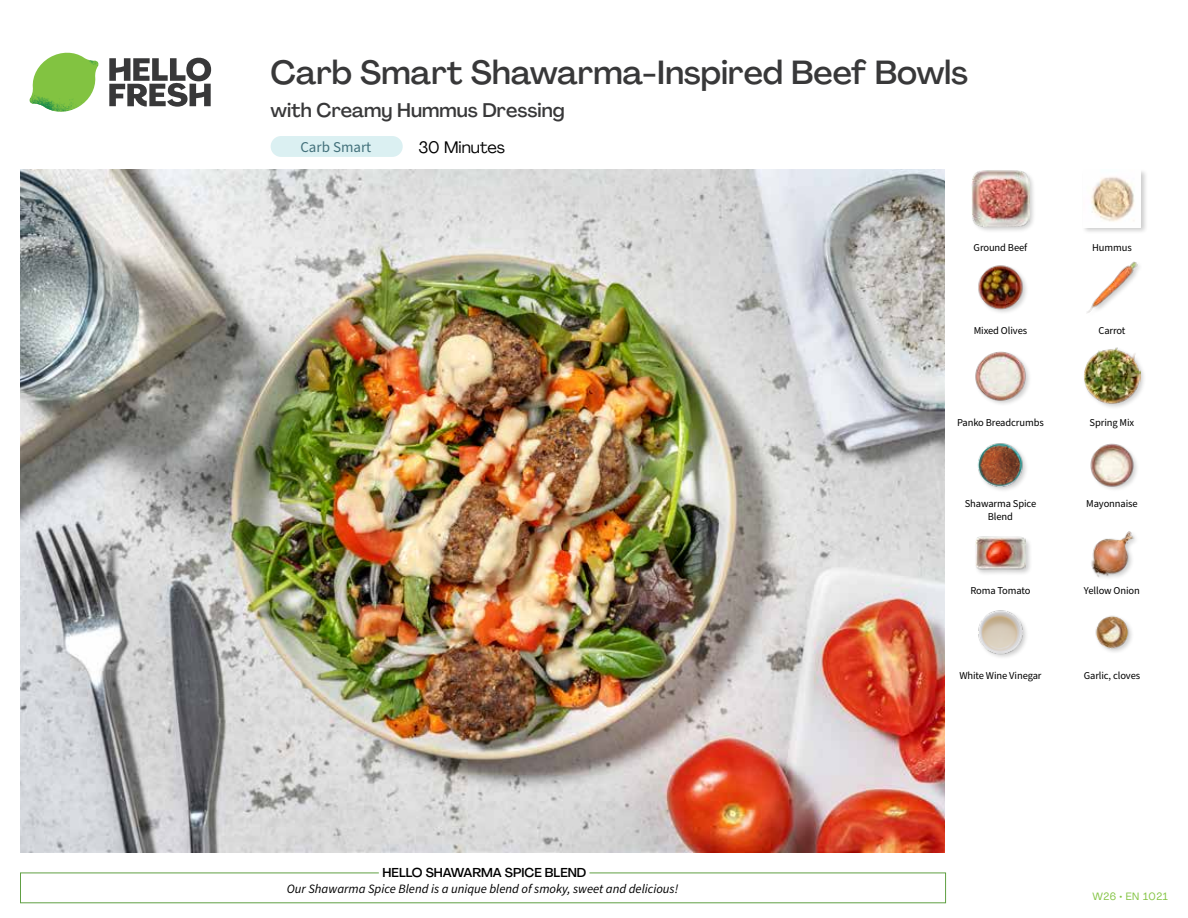
<style>
.page{position:relative;width:1188px;height:918px;background:#fff}
.page>*{position:absolute;margin:0;border:0;box-sizing:border-box;transform-origin:0 0}
.t1{font:500 33px "Agrandir";color:#383839}
.t2{font:500 19.5px "Agrandir";color:#383839}
.t3{font:16.5px "Agrandir";color:#000}
.t4{font:15px "Source Sans Pro";color:#43717b}
.t5{font:italic 12.75px "Source Sans Pro";color:#000}
.t6{font:500 12.75px "Agrandir";color:#000}
.t7{font:10.5px/13.5px "Source Sans Pro";letter-spacing:-.01em;color:#000;text-align:center}
.t8{font:10.5px "Agrandir";letter-spacing:.05em;color:#82c341}
</style>
<div class="page">
<svg style="left:109px;top:57px;width:102px;height:50px"></svg>
<svg style="left:34px;top:53px;width:62px;height:40px"></svg>
<img style="left:67px;top:53px;width:32px;height:26px">
<img style="left:33px;top:75px;width:59px;height:11px">
<img style="left:29px;top:79px;width:61px;height:33px">
<img style="left:65px;top:86px;width:27px;height:25px">
<div style="left:20px;top:873px;width:926px;height:30px;border:1px solid #609f43"></div>
<div style="left:379px;top:865px;width:210px;height:15px;background:#fff"></div>
<img style="left:21px;top:170px;width:924px;height:682px">
<div style="left:271px;top:136px;width:132px;height:21px;background:#dbf0f2;border-radius:10px"></div>
<img style="left:1095px;top:615px;width:37px;height:37px">
<img style="left:978px;top:610px;width:49px;height:48px">
<img style="left:1091px;top:531px;width:45px;height:47px">
<div style="left:974px;top:536px;width:59px;height:40px;background:#000;opacity:.2"></div>
<img style="left:975px;top:536px;width:51px;height:40px">
<img style="left:1090px;top:443px;width:47px;height:47px">
<img style="left:977px;top:443px;width:49px;height:47px">
<div style="left:1083px;top:346px;width:64px;height:64px;background:#000;opacity:.2"></div>
<img style="left:1083px;top:347px;width:58px;height:58px">
<img style="left:975px;top:351px;width:54px;height:53px">
<img style="left:1087px;top:261px;width:53px;height:52px">
<img style="left:978px;top:265px;width:49px;height:48px">
<div style="left:1082px;top:168px;width:66px;height:66px;background:#000;opacity:.2"></div>
<img style="left:1083px;top:170px;width:58px;height:57px">
<div style="left:971px;top:170px;width:65px;height:63px;background:#000;opacity:.2"></div>
<img style="left:972px;top:170px;width:57px;height:57px">
<h1 class="t1" style="left:271px;top:52px;width:699px">Carb Smart Shawarma-Inspired Beef Bowls</h1>
<h2 class="t2" style="left:271px;top:98px;width:295px">with Creamy Hummus Dressing</h2>
<h3 class="t4" style="left:300px;top:137px;width:72px">Carb Smart</h3>
<h3 class="t3" style="left:418px;top:137px;width:88px">30 Minutes</h3>
<p class="t7" style="left:974px;top:241px;width:55px">Ground Beef</p>
<p class="t7" style="left:1092px;top:241px;width:41px">Hummus</p>
<p class="t7" style="left:974px;top:324px;width:55px">Mixed Olives</p>
<p class="t7" style="left:1098px;top:324px;width:29px">Carrot</p>
<p class="t7" style="left:957px;top:416px;width:88px">Panko Breadcrumbs</p>
<p class="t7" style="left:1090px;top:416px;width:46px">Spring Mix</p>
<p class="t7" style="left:965px;top:497px;width:73px">Shawarma Spice<br>Blend</p>
<p class="t7" style="left:1086px;top:497px;width:53px">Mayonnaise</p>
<p class="t7" style="left:970px;top:584px;width:62px">Roma Tomato</p>
<p class="t7" style="left:1084px;top:584px;width:57px">Yellow Onion</p>
<p class="t7" style="left:959px;top:669px;width:84px">White Wine Vinegar</p>
<p class="t7" style="left:1084px;top:669px;width:58px">Garlic, cloves</p>
<p class="t6" style="left:383px;top:864px;width:205px">HELLO SHAWARMA SPICE BLEND</p>
<p class="t5" style="left:287px;top:880px;width:393px">Our Shawarma Spice Blend is a unique blend of smoky, sweet and delicious!</p>
<p class="t8" style="left:1092px;top:890px;width:77px">W26 • EN 1021</p>
</div>
